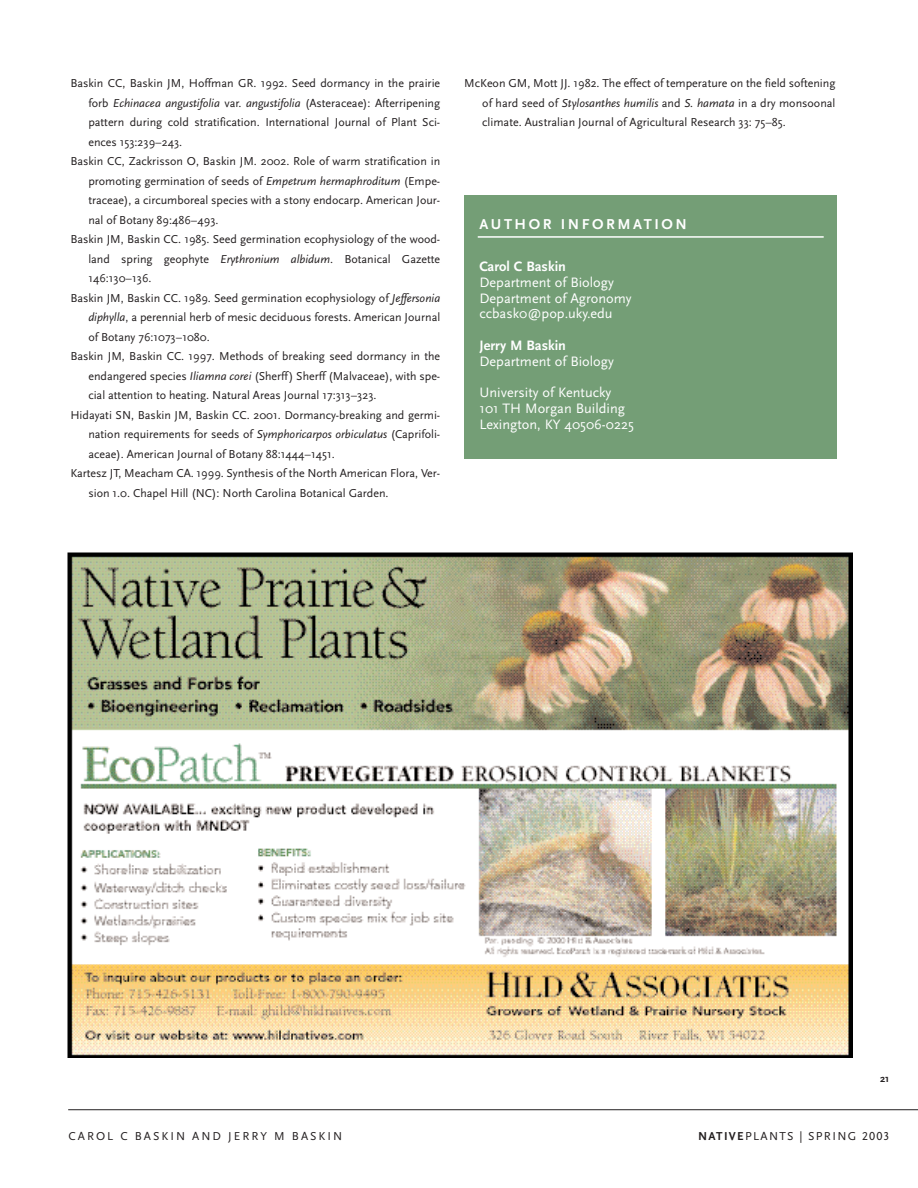
<style>
.page{position:relative;width:918px;height:1188px;background:#fff}
.page>*{position:absolute;margin:0;border:0;box-sizing:border-box;transform-origin:0 0}
.t1{font:700 15px "Scala Sans";letter-spacing:.17em;color:#fff}
.t2{font:14.25px/15.8px "Scala Sans";color:#fff}
.t3{font:700 14.25px "Scala Sans";color:#fff}
.t4{font:12px/19.5px "Scala Sans";color:#231f20;text-align:justify}
.t5{font:12px "Scala Sans";letter-spacing:.17em;color:#231f20}
.t6{font:12px "Scala Sans";letter-spacing:.115em;color:#231f20}
.t7{font:700 10.5px "Scala Sans";color:#231f20}
.s1{font-style:italic}
.s2{font-weight:700}
.s3{font-family:"Scala Sans Caps"}
</style>
<div class="page">
<hr style="left:68px;top:1109px;width:850px;height:1px;background:#231f20">
<div style="left:464px;top:195px;width:373px;height:264px;background:#749e76"></div>
<hr style="left:478px;top:236px;width:346px;height:2px;background:#fff">
<img style="left:67px;top:552px;width:786px;height:505px">
<p class="t4" style="left:70px;top:74px;width:371px">Baskin CC, Baskin JM, Hoffman GR. 1992. Seed dormancy in the prairie</p>
<p class="t4" style="left:88px;top:94px;width:353px">forb <span class="s1">Echinacea angustifolia</span> var. <span class="s1">angustifolia</span> (Asteraceae): Afterripening</p>
<p class="t4" style="left:88px;top:113px;width:353px">pattern during cold stratification. International Journal of Plant Sci-</p>
<p class="t4" style="left:88px;top:133px;width:95px">ences 153:239–243.</p>
<p class="t4" style="left:70px;top:152px;width:371px">Baskin CC, Zackrisson O, Baskin JM. 2002. Role of warm stratification in</p>
<p class="t4" style="left:88px;top:172px;width:353px">promoting germination of seeds of <span class="s1">Empetrum hermaphroditum</span> (Empe-</p>
<p class="t4" style="left:88px;top:191px;width:353px">traceae), a circumboreal species with a stony endocarp. American Jour-</p>
<p class="t4" style="left:88px;top:211px;width:132px">nal of Botany 89:486–493.</p>
<p class="t4" style="left:70px;top:230px;width:371px">Baskin JM, Baskin CC. 1985. Seed germination ecophysiology of the wood-</p>
<p class="t4" style="left:88px;top:250px;width:353px">land spring geophyte <span class="s1">Erythronium albidum</span>. Botanical Gazette</p>
<p class="t4" style="left:88px;top:269px;width:65px">146:130–136.</p>
<p class="t4" style="left:70px;top:289px;width:371px">Baskin JM, Baskin CC. 1989. Seed germination ecophysiology of <span class="s1">Jeffersonia</span></p>
<p class="t4" style="left:88px;top:308px;width:353px"><span class="s1">diphylla</span>, a perennial herb of mesic deciduous forests. American Journal</p>
<p class="t4" style="left:88px;top:328px;width:123px">of Botany 76:1073–1080.</p>
<p class="t4" style="left:70px;top:347px;width:371px">Baskin JM, Baskin CC. 1997. Methods of breaking seed dormancy in the</p>
<p class="t4" style="left:88px;top:367px;width:353px">endangered species <span class="s1">Iliamna corei</span> (Sherff) Sherff (Malvaceae), with spe-</p>
<p class="t4" style="left:88px;top:386px;width:290px">cial attention to heating. Natural Areas Journal 17:313–323.</p>
<p class="t4" style="left:70px;top:406px;width:371px">Hidayati SN, Baskin JM, Baskin CC. 2001. Dormancy-breaking and germi-</p>
<p class="t4" style="left:88px;top:425px;width:353px">nation requirements for seeds of <span class="s1">Symphoricarpos orbiculatus</span> (Caprifoli-</p>
<p class="t4" style="left:88px;top:445px;width:248px">aceae). American Journal of Botany 88:1444–1451.</p>
<p class="t4" style="left:70px;top:464px;width:371px">Kartesz JT, Meacham CA. 1999. Synthesis of the North American Flora, Ver-</p>
<p class="t4" style="left:88px;top:484px;width:302px">sion 1.0. Chapel Hill (NC): North Carolina Botanical Garden.</p>
<p class="t4" style="left:482px;top:74px;width:355px;text-indent:-18px">McKeon GM, Mott JJ. 1982. The effect of temperature on the field softening of hard seed of <span class="s1">Stylosanthes humilis</span> and <span class="s1">S. hamata</span> in a dry monsoonal climate. Australian Journal of Agricultural Research 33: 75–85.</p>
<p class="t1" style="left:479px;top:219px;width:209px">AUTHOR INFORMATION</p>
<p class="t3" style="left:479px;top:261px;width:88px">Carol C Baskin</p>
<p class="t2" style="left:479px;top:275px;width:154px">Department of Biology<br>Department of Agronomy ccbask0@pop.uky.edu</p>
<p class="t3" style="left:479px;top:339px;width:88px">Jerry M Baskin</p>
<p class="t2" style="left:479px;top:354px;width:136px">Department of Biology</p>
<p class="t2" style="left:479px;top:386px;width:156px">University of Kentucky<br>101 TH Morgan Building<br>Lexington, KY 40506-0225</p>
<p class="t7" style="left:880px;top:1074px;width:11px">21</p>
<p class="t5" style="left:69px;top:1131px;width:275px">CAROL C BASKIN AND JERRY M BASKIN</p>
<p class="t6" style="left:698px;top:1131px;width:193px"><span class="s2">NATIVE</span>PLANTS | SPRING <span class="s3">2003</span></p>
</div>
